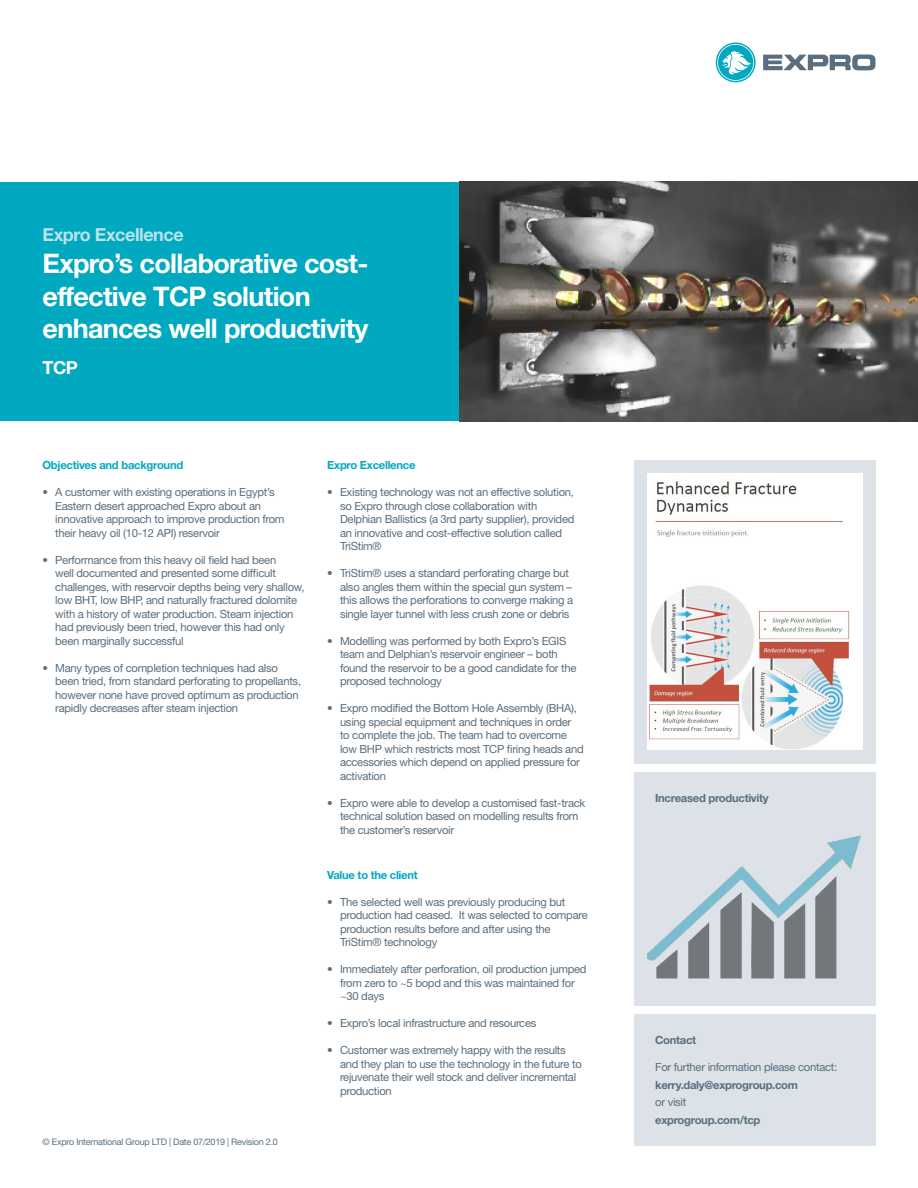
<style>
.page{position:relative;width:918px;height:1188px;background:#fff}
.page>*{position:absolute;margin:0;border:0;box-sizing:border-box;transform-origin:0 0}
.t1{font:700 27px/32.4px "Helvetica Neue";letter-spacing:-.025em;color:#fff}
.t2{font:700 18px "Helvetica Neue";letter-spacing:-.025em;color:#bae3eb}
.t3{font:700 18px "Helvetica Neue";color:#fff}
.t4{font:11.25px/13.5px "Helvetica Neue";letter-spacing:-.025em;color:#596e7e}
.t5{font:700 11.25px "Helvetica Neue";letter-spacing:-.025em;color:#596e7e}
.t6{font:700 11.25px "Helvetica Neue";letter-spacing:-.025em;color:#00a9bf}
.t7{font:9px "Helvetica Neue";letter-spacing:-.025em;color:#596e7e}
</style>
<div class="page">
<svg style="left:763px;top:54px;width:112px;height:16px"></svg>
<svg style="left:716px;top:43px;width:40px;height:39px"></svg>
<div style="left:0;top:182px;width:459px;height:239px;background:#00a9bf"></div>
<img style="left:459px;top:182px;width:459px;height:239px">
<div style="left:634px;top:1014px;width:241px;height:131px;background:#dce2e7"></div>
<div style="left:634px;top:461px;width:241px;height:303px;background:#dce2e7"></div>
<img style="left:647px;top:474px;width:215px;height:276px">
<div style="left:634px;top:772px;width:241px;height:234px;background:#dce2e7"></div>
<img style="left:647px;top:835px;width:214px;height:144px">
<p class="t2" style="left:43px;top:223px;width:143px">Expro Excellence</p>
<p class="t1" style="left:43px;top:247px;width:328px">Expro’s collaborative cost&shy;effective TCP solution enhances well productivity</p>
<p class="t3" style="left:43px;top:356px;width:37px">TCP</p>
<p class="t6" style="left:43px;top:458px;width:142px">Objectives and background</p>
<p class="t4" style="left:55px;top:486px;width:231px;text-indent:-13px">• A customer with existing operations in Egypt’s Eastern desert approached Expro about an innovative approach to improve production from their heavy oil (10-12 API) reservoir</p>
<p class="t4" style="left:55px;top:553px;width:251px;text-indent:-13px">• Performance from this heavy oil field had been<br>well documented and presented some difficult challenges, with reservoir depths being very shallow, low BHT, low BHP, and naturally fractured dolomite with a history of water production. Steam injection had previously been tried, however this had only been marginally successful</p>
<p class="t4" style="left:55px;top:661px;width:247px;text-indent:-13px">• Many types of completion techniques had also been tried, from standard perforating to propellants, however none have proved optimum as production rapidly decreases after steam injection</p>
<p class="t7" style="left:43px;top:1137px;width:237px">© Expro International Group LTD | Date 07/2019 | Revision 2.0</p>
<p class="t6" style="left:327px;top:458px;width:90px">Expro Excellence</p>
<p class="t4" style="left:340px;top:486px;width:236px;text-indent:-13px">• Existing technology was not an effective solution, so Expro through close collaboration with Delphian Ballistics (a 3rd party supplier), provided an innovative and cost-effective solution called TriStim®</p>
<p class="t4" style="left:340px;top:567px;width:235px;text-indent:-13px">• TriStim® uses a standard perforating charge but also angles them within the special gun system – this allows the perforations to converge making a single layer tunnel with less crush zone or debris</p>
<p class="t4" style="left:340px;top:634px;width:238px;text-indent:-13px">• Modelling was performed by both Expro’s EGIS team and Delphian’s reservoir engineer – both found the reservoir to be a good candidate for the proposed technology</p>
<p class="t4" style="left:340px;top:702px;width:245px;text-indent:-13px">• Expro modified the Bottom Hole Assembly (BHA), using special equipment and techniques in order to complete the job. The team had to overcome low BHP which restricts most TCP firing heads and accessories which depend on applied pressure for activation</p>
<p class="t4" style="left:340px;top:796px;width:247px;text-indent:-13px">• Expro were able to develop a customised fast-track technical solution based on modelling results from the customer’s reservoir</p>
<p class="t6" style="left:327px;top:868px;width:92px">Value to the client</p>
<p class="t4" style="left:340px;top:895px;width:249px;text-indent:-13px">• The selected well was previously producing but production had ceased. It was selected to compare production results before and after using the TriStim® technology</p>
<p class="t4" style="left:340px;top:963px;width:248px;text-indent:-13px">• Immediately after perforation, oil production jumped from zero to ~5 bopd and this was maintained for ~30 days</p>
<p class="t4" style="left:327px;top:1017px;width:211px">• Expro’s local infrastructure and resources</p>
<p class="t4" style="left:340px;top:1044px;width:243px;text-indent:-13px">• Customer was extremely happy with the results and they plan to use the technology in the future to rejuvenate their well stock and deliver incremental production</p>
<p class="t5" style="left:655px;top:791px;width:115px">Increased productivity</p>
<p class="t5" style="left:655px;top:1033px;width:43px">Contact</p>
<p class="t4" style="left:655px;top:1060px;width:184px">For further information please contact:</p>
<p class="t5" style="left:655px;top:1078px;width:144px">kerry.daly@exprogroup.com</p>
<p class="t4" style="left:655px;top:1096px;width:33px">or visit</p>
<p class="t5" style="left:655px;top:1113px;width:107px">exprogroup.com/tcp</p>
</div>
